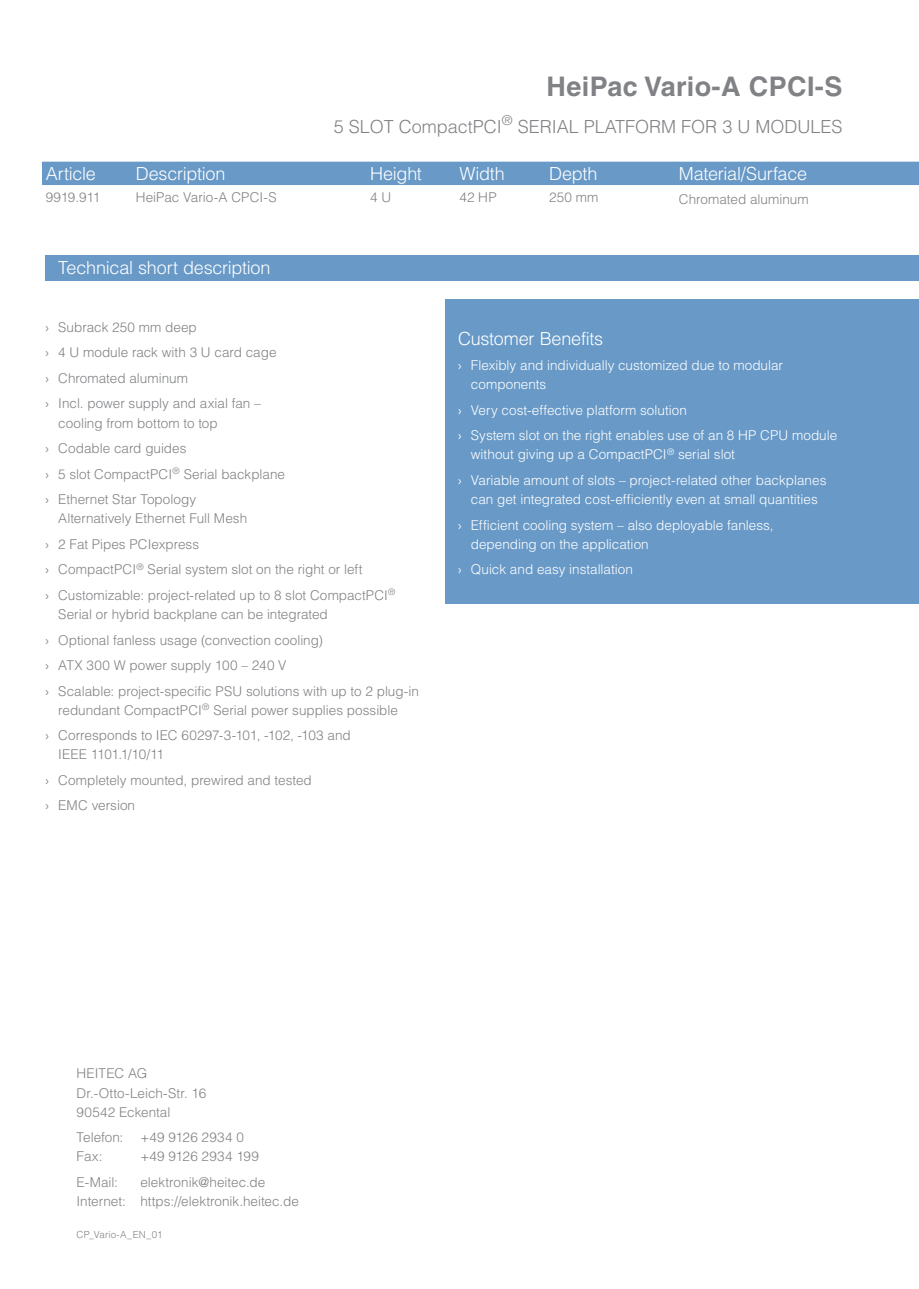
<style>
.page{position:relative;width:919px;height:1289px;background:#fff}
.page>*{position:absolute;margin:0;border:0;box-sizing:border-box;transform-origin:0 0}
.LL3_GeschBereich_18p{font:700 27px "Helvetica LT Std";letter-spacing:.015em;color:#808285}
.überschrift_2{font:300 18px "Helvetica LT Std";letter-spacing:-.015em;color:#fff}
.LL3_GeschBereich_18p-2{font:300 18px "Helvetica LT Std";color:#808285}
.überschrift_3{font:300 18px "Helvetica LT Std";letter-spacing:-.01em;color:#fff}
.aufzählung_1{font:300 13.5px/19.2px "Helvetica LT Std";color:#808285}
.t1{font:300 13.5px/19.2px "Helvetica LT Std";color:#fff}
.aufzählung_1-2{font:300 13.5px "Helvetica LT Std";letter-spacing:.02em;color:#808285}
.t2{font:300 9.75px "Helvetica LT Std";letter-spacing:.015em;color:#808285}
.s1{font-family:"Myriad Pro";font-weight:400}
</style>
<div class="page">
<div style="left:45px;top:255px;width:873px;height:26px;background:#6899c7"></div>
<div style="left:445px;top:299px;width:473px;height:304px;background:#6899c7"></div>
<div style="left:42px;top:162px;width:876px;height:23px;background:#6899c7"></div>
<p class="LL3_GeschBereich_18p" style="left:546px;top:70px;width:297px">HeiPac Vario-A CPCI-S</p>
<p class="LL3_GeschBereich_18p-2" style="left:334px;top:115px;width:510px">5 SLOT CompactPCI<sup>®</sup> SERIAL PLATFORM FOR 3 U MODULES</p>
<p class="überschrift_2" style="left:46px;top:162px;width:52px">Article</p>
<p class="überschrift_2" style="left:136px;top:162px;width:91px">Description</p>
<p class="überschrift_2" style="left:370px;top:162px;width:53px">Height</p>
<p class="überschrift_2" style="left:459px;top:162px;width:47px">Width</p>
<p class="überschrift_2" style="left:549px;top:162px;width:50px">Depth</p>
<p class="überschrift_2" style="left:679px;top:162px;width:130px">Material/Surface</p>
<p class="aufzählung_1" style="left:46px;top:187px;width:56px">9919.911</p>
<p class="aufzählung_1" style="left:136px;top:187px;width:142px">HeiPac Vario-A CPCI-S</p>
<p class="aufzählung_1" style="left:370px;top:187px;width:23px">4 U</p>
<p class="aufzählung_1" style="left:459px;top:187px;width:39px">42 HP</p>
<p class="aufzählung_1" style="left:549px;top:187px;width:51px">250 mm</p>
<p class="aufzählung_1" style="left:679px;top:190px;width:131px">Chromated aluminum</p>
<p class="überschrift_2" style="left:58px;top:257px;width:214px">Technical short description</p>
<p class="aufzählung_1" style="left:45px;top:317px;width:153px"><span class="s1">›</span> Subrack 250 mm deep</p>
<p class="aufzählung_1" style="left:45px;top:343px;width:232px"><span class="s1">›</span> 4 U module rack with 3 U card cage</p>
<p class="aufzählung_1" style="left:45px;top:368px;width:144px"><span class="s1">›</span> Chromated aluminum</p>
<p class="aufzählung_1" style="left:58px;top:394px;width:204px;text-indent:-13px"><span class="s1">›</span> Incl. power supply and axial fan – cooling from bottom to top</p>
<p class="aufzählung_1" style="left:45px;top:438px;width:142px"><span class="s1">›</span> Codable card guides</p>
<p class="aufzählung_1" style="left:45px;top:464px;width:241px"><span class="s1">›</span> 5 slot CompactPCI<sup>®</sup> Serial backplane</p>
<p class="aufzählung_1" style="left:58px;top:489px;width:190px;text-indent:-13px"><span class="s1">›</span> Ethernet Star Topology<br>Alternatively Ethernet Full Mesh</p>
<p class="aufzählung_1" style="left:45px;top:534px;width:155px"><span class="s1">›</span> 2 Fat Pipes PCIexpress</p>
<p class="aufzählung_1" style="left:45px;top:559px;width:318px"><span class="s1">›</span> CompactPCI<sup>®</sup> Serial system slot on the right or left</p>
<p class="aufzählung_1" style="left:58px;top:585px;width:338px;text-indent:-13px"><span class="s1">›</span> Customizable: project-related up to 8 slot CompactPCI<sup>®<br></sup>Serial or hybrid backplane can be integrated</p>
<p class="aufzählung_1" style="left:45px;top:630px;width:279px"><span class="s1">›</span> Optional fanless usage (convection cooling)</p>
<p class="aufzählung_1" style="left:45px;top:655px;width:242px"><span class="s1">›</span> ATX 300 W power supply 100 – 240 V</p>
<p class="aufzählung_1" style="left:58px;top:681px;width:362px;text-indent:-13px"><span class="s1">›</span> Scalable: project-specific PSU solutions with up to 2 plug-in redundant CompactPCI<sup>®</sup> Serial power supplies possible</p>
<p class="aufzählung_1" style="left:58px;top:725px;width:294px;text-indent:-13px"><span class="s1">›</span> Corresponds to IEC 60297-3-101, -102, -103 and<br>IEEE 1101.1/10/11</p>
<p class="aufzählung_1" style="left:45px;top:770px;width:268px"><span class="s1">›</span> Completely mounted, prewired and tested</p>
<p class="aufzählung_1" style="left:45px;top:795px;width:91px"><span class="s1">›</span> EMC version</p>
<p class="überschrift_3" style="left:458px;top:327px;width:147px">Customer Benefits</p>
<p class="t1" style="left:471px;top:355px;width:314px;text-indent:-13px"><span class="s1">›</span> Flexibly and individually customized due to modular components</p>
<p class="t1" style="left:458px;top:400px;width:230px"><span class="s1">›</span> Very cost-effective platform solution</p>
<p class="t1" style="left:471px;top:426px;width:368px;text-indent:-13px"><span class="s1">›</span> System slot on the right enables use of an 8 HP CPU module without giving up a CompactPCI<sup>®</sup> serial slot</p>
<p class="t1" style="left:458px;top:470px;width:370px;text-align:center"><span class="s1">›</span> Variable amount of slots – project-related other backplanes can get integrated cost-efficiently even at small quantities</p>
<p class="t1" style="left:471px;top:515px;width:304px;text-indent:-13px"><span class="s1">›</span> Efficient cooling system – also deployable fanless, depending on the application</p>
<p class="t1" style="left:458px;top:559px;width:176px"><span class="s1">›</span> Quick and easy installation</p>
<p class="aufzählung_1" style="left:77px;top:1063px;width:131px">HEITEC AG<br>Dr.-Otto-Leich-Str. 16<br>90542 Eckental</p>
<p class="aufzählung_1" style="left:77px;top:1127px;width:48px">Telefon:</p>
<p class="aufzählung_1-2" style="left:140px;top:1128px;width:105px">+49 9126 2934 0</p>
<p class="aufzählung_1" style="left:77px;top:1146px;width:27px">Fax:</p>
<p class="aufzählung_1-2" style="left:140px;top:1148px;width:120px">+49 9126 2934 199</p>
<p class="aufzählung_1" style="left:77px;top:1172px;width:43px">E-Mail:</p>
<p class="aufzählung_1" style="left:77px;top:1172px;width:224px;text-indent:64px">elektronik@heitec.de<br>Internet: https://elektronik.heitec.de</p>
<p class="t2" style="left:77px;top:1228px;width:87px">CP_Vario-A_EN_01</p>
</div>
